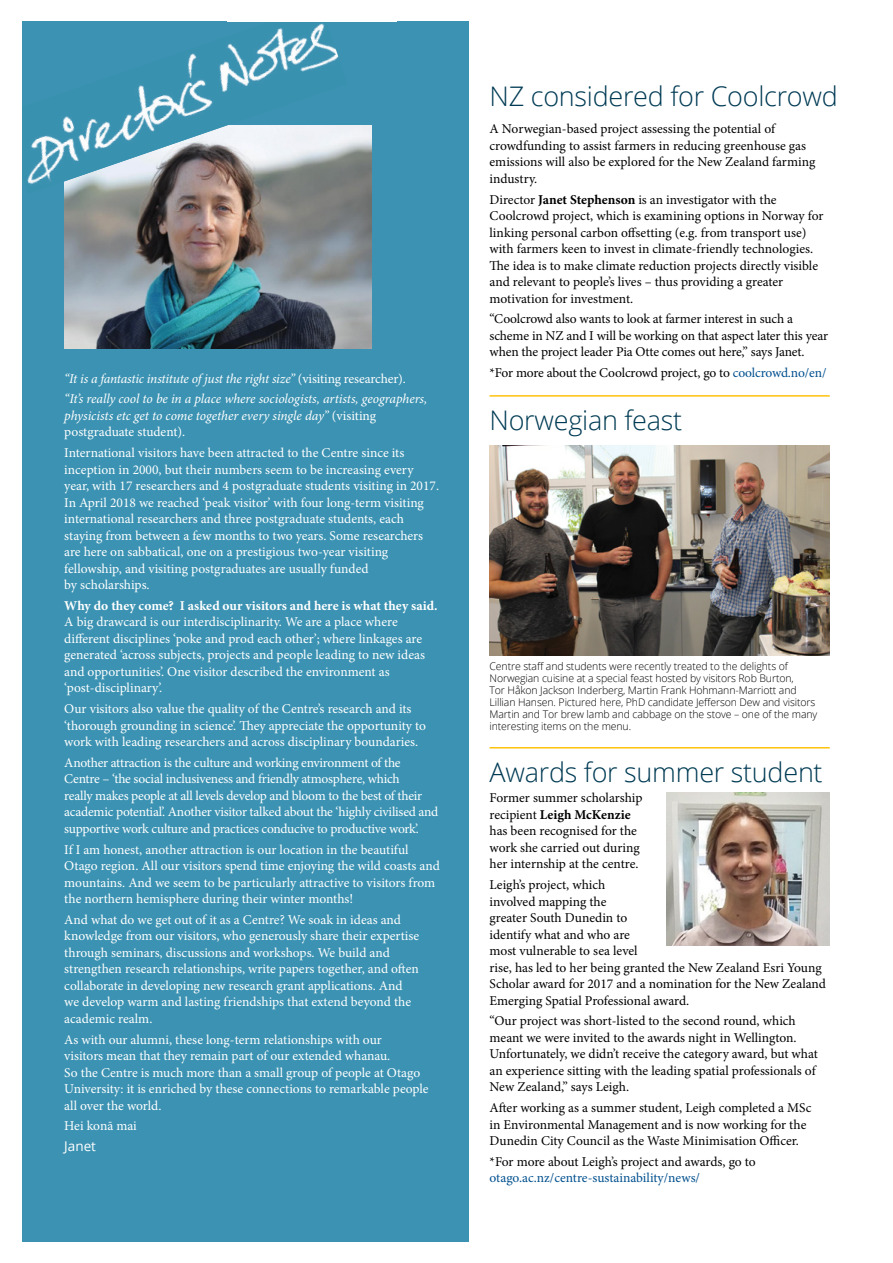
<style>
.page{position:relative;width:893px;height:1263px;background:#fff}
.page>*{position:absolute;margin:0;border:0;box-sizing:border-box;transform-origin:0 0}
.t1{font:300 27px "Open Sans";letter-spacing:-.01em;color:#003b54}
.t2{font:13.5px/16.5px "Minion Pro";letter-spacing:-.005em;color:#fff}
.t3{font:13.5px/16.5px "Minion Pro";letter-spacing:-.005em;color:#000}
.t4{font:italic 13.5px/20.7px "Minion Pro";letter-spacing:-.01em;color:#fff}
.t5{font:700 13.5px "Minion Pro";color:#fff}
.t6{font:13.5px "Minion Pro";letter-spacing:-.005em;color:#00508f}
.t7{font:13.5px "Open Sans";color:#fff}
.t8{font:300 10.5px/12px "Open Sans";letter-spacing:-.01em;color:#000}
.s1{font-style:normal}
.s2{font-weight:700}
.s3{color:#00508f}
</style>
<div class="page">
<div style="left:22px;top:21px;width:446px;height:1221px;background:#3b92b2"></div>
<img style="left:64px;top:125px;width:308px;height:224px">
<img style="left:27px;top:21px;width:321px;height:173px">
<hr style="left:490px;top:747px;width:340px;height:1px;background:#ffc20e">
<img style="left:666px;top:792px;width:164px;height:153px">
<img style="left:490px;top:445px;width:340px;height:210px">
<hr style="left:490px;top:395px;width:340px;height:2px;background:#ffc20e">
<p class="t4" style="left:64px;top:368px;width:364px">“It is a fantastic institute of just the right size” <span class="s1">(visiting researcher). </span>“It’s really cool to be in a place where sociologists, artists, geographers,</p>
<p class="t4" style="left:64px;top:407px;width:313px;line-height:16.5px">physicists etc get to come together every single day” <span class="s1">(visiting postgraduate student).</span></p>
<p class="t2" style="left:64px;top:445px;width:376px">International visitors have been attracted to the Centre since its inception in 2000, but their numbers seem to be increasing every year, with 17 researchers and 4 postgraduate students visiting in 2017.<br>In April 2018 we reached ‘peak visitor’ with four long-term visiting international researchers and three postgraduate students, each staying from between a few months to two years. Some researchers are here on sabbatical, one on a prestigious two-year visiting fellowship, and visiting postgraduates are usually funded<br>by scholarships.</p>
<p class="t5" style="left:64px;top:596px;width:375px">Why do they come? I asked our visitors and here is what they said.</p>
<p class="t2" style="left:64px;top:614px;width:362px">A big drawcard is our interdisciplinarity. We are a place where different disciplines ‘poke and prod each other’; where linkages are generated ‘across subjects, projects and people leading to new ideas and opportunities’. One visitor described the environment as ‘post-disciplinary’.</p>
<p class="t2" style="left:64px;top:701px;width:363px">Our visitors also value the quality of the Centre’s research and its ‘thorough grounding in science’. They appreciate the opportunity to work with leading researchers and across disciplinary boundaries.</p>
<p class="t2" style="left:64px;top:754px;width:376px">Another attraction is the culture and working environment of the Centre – ‘the social inclusiveness and friendly atmosphere, which<br>really makes people at all levels develop and bloom to the best of their academic potential’. Another visitor talked about the ‘highly civilised and supportive work culture and practices conducive to productive work’.</p>
<p class="t2" style="left:64px;top:841px;width:377px">If I am honest, another attraction is our location in the beautiful Otago region. All our visitors spend time enjoying the wild coasts and mountains. And we seem to be particularly attractive to visitors from the northern hemisphere during their winter months!</p>
<p class="t2" style="left:64px;top:911px;width:356px">And what do we get out of it as a Centre? We soak in ideas and knowledge from our visitors, who generously share their expertise through seminars, discussions and workshops. We build and strengthen research relationships, write papers together, and often collaborate in developing new research grant applications. And we develop warm and lasting friendships that extend beyond the academic realm.</p>
<p class="t2" style="left:64px;top:1031px;width:366px">As with our alumni, these long-term relationships with our<br>visitors mean that they remain part of our extended whanau.<br>So the Centre is much more than a small group of people at Otago University: it is enriched by these connections to remarkable people all over the world.</p>
<p class="t2" style="left:64px;top:1118px;width:74px">Hei konā mai</p>
<p class="t7" style="left:64px;top:1137px;width:33px">Janet</p>
<h1 class="t1" style="left:490px;top:77px;width:350px">NZ considered for Coolcrowd</h1>
<p class="t3" style="left:490px;top:121px;width:327px">A Norwegian-based project assessing the potential of crowdfunding to assist farmers in reducing greenhouse gas emissions will also be explored for the New Zealand farming industry.</p>
<p class="t3" style="left:490px;top:191px;width:335px">Director <span class="s2">Janet Stephenson</span> is an investigator with the Coolcrowd project, which is examining options in Norway for linking personal carbon offsetting (e.g. from transport use) with farmers keen to invest in climate-friendly technologies.<br>The idea is to make climate reduction projects directly visible and relevant to people’s lives – thus providing a greater motivation for investment.</p>
<p class="t3" style="left:490px;top:311px;width:340px">“Coolcrowd also wants to look at farmer interest in such a scheme in NZ and I will be working on that aspect later this year when the project leader Pia Otte comes out here,” says Janet.</p>
<p class="t3" style="left:490px;top:365px;width:338px">*For more about the Coolcrowd project, go to <span class="s3">coolcrowd.no/en/</span></p>
<h1 class="t1" style="left:490px;top:402px;width:194px">Norwegian feast</h1>
<p class="t8" style="left:490px;top:659px;width:329px">Centre staff and students were recently treated to the delights of Norwegian cuisine at a special feast hosted by visitors Rob Burton,<br>Tor Håkon Jackson Inderberg, Martin Frank Hohmann-Marriott and Lillian Hansen. Pictured here, PhD candidate Jefferson Dew and visitors Martin and Tor brew lamb and cabbage on the stove – one of the many interesting items on the menu.</p>
<h1 class="t1" style="left:490px;top:753px;width:335px">Awards for summer student</h1>
<p class="t3" style="left:490px;top:790px;width:154px">Former summer scholarship recipient <span class="s2">Leigh McKenzie </span>has been recognised for the work she carried out during her internship at the centre.</p>
<p class="t3" style="left:490px;top:876px;width:338px">Leigh’s project, which<br>involved mapping the<br>greater South Dunedin to<br>identify what and who are<br>most vulnerable to sea level<br>rise, has led to her being granted the New Zealand Esri Young Scholar award for 2017 and a nomination for the New Zealand Emerging Spatial Professional award.</p>
<p class="t3" style="left:490px;top:1013px;width:330px">“Our project was short-listed to the second round, which meant we were invited to the awards night in Wellington.<br>Unfortunately, we didn’t receive the category award, but what an experience sitting with the leading spatial professionals of New Zealand,” says Leigh.</p>
<p class="t3" style="left:490px;top:1099px;width:323px">After working as a summer student, Leigh completed a MSc in Environmental Management and is now working for the<br>Dunedin City Council as the Waste Minimisation Officer.</p>
<p class="t3" style="left:490px;top:1153px;width:268px">*For more about Leigh’s project and awards, go to</p>
<p class="t6" style="left:490px;top:1169px;width:212px">otago.ac.nz/centre-sustainability/news/</p>
</div>
